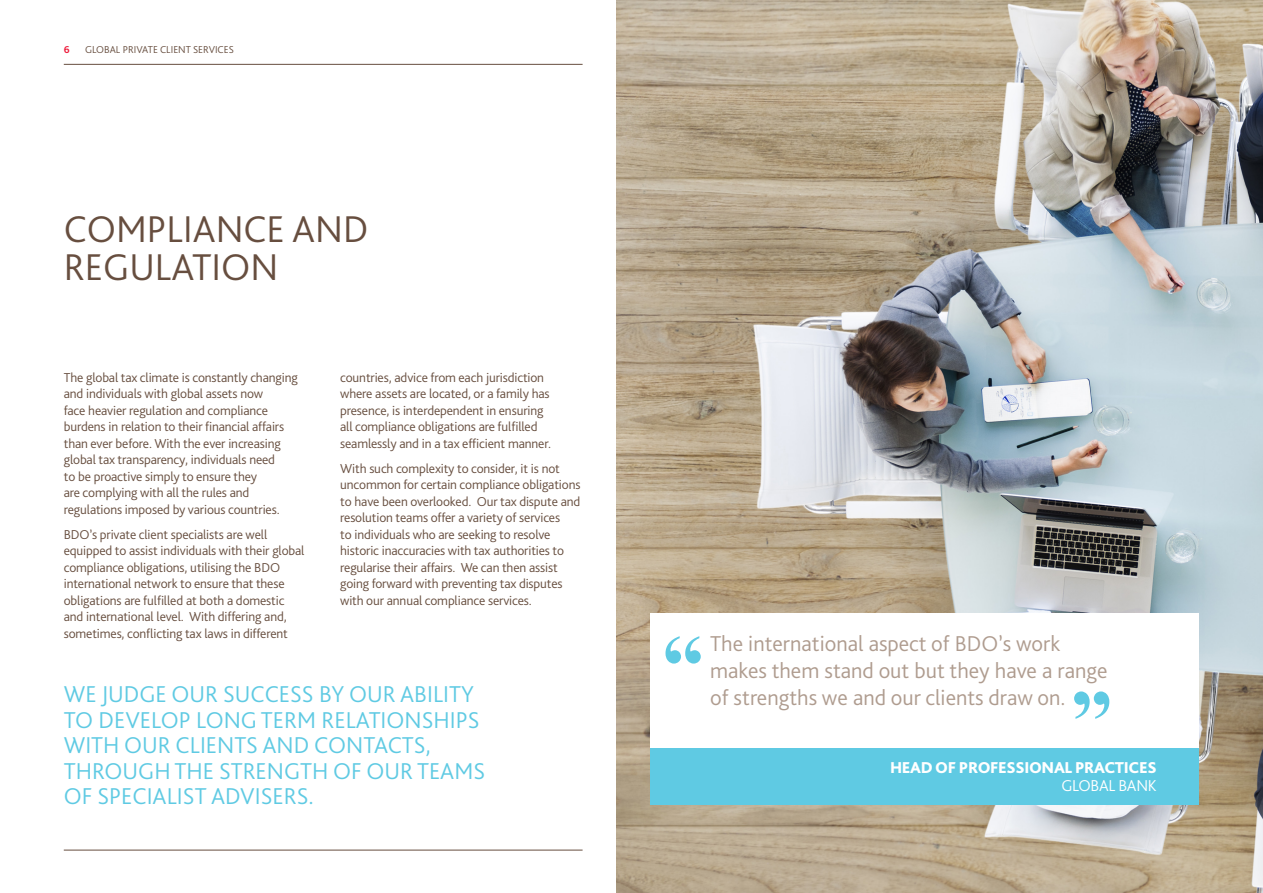
<style>
.page{position:relative;width:1263px;height:893px;background:#fff}
.page>*{position:absolute;margin:0;border:0;box-sizing:border-box;transform-origin:0 0}
.MAIN_HEADING{font:300 39px/37.5px "Bliss Pro";color:#674e3f}
.Intro{font:300 24px/25.5px "Bliss Pro";color:#5fcae3}
.quote_text{font:300 22.5px/27px "Bliss Pro";color:#af9c8f}
.Subheading_level_1{font:800 16.5px/18px "Bliss Pro";letter-spacing:-.02em;color:#fff;text-align:right}
.Body_text{font:300 13.5px/16.5px "Bliss Pro";letter-spacing:-.01em;color:#674e3f}
.t1{font:300 10.5px "Bliss Pro";color:#674e3f}
.t2{font:700 10.5px "Bliss Pro";color:#ed1a3a}
.s1{font-weight:300}
</style>
<div class="page">
<hr style="left:64px;top:64px;width:519px;height:1px;background:#674e3f">
<hr style="left:64px;top:850px;width:519px;height:1px;background:#674e3f">
<img style="left:617px;top:0;width:646px;height:893px">
<div style="left:651px;top:613px;width:548px;height:135px;background:#fff"></div>
<div style="left:651px;top:748px;width:548px;height:56px;background:#5fcae3"></div>
<svg style="left:665px;top:636px;width:36px;height:28px"></svg>
<svg style="left:1074px;top:691px;width:35px;height:28px"></svg>
<p class="t2" style="left:64px;top:43px;width:7px">6</p>
<p class="t1" style="left:85px;top:43px;width:150px">GLOBAL PRIVATE CLIENT SERVICES</p>
<p class="MAIN_HEADING" style="left:64px;top:210px;width:306px">COMPLIANCE AND<br>REGULATION</p>
<p class="Body_text" style="left:64px;top:369px;width:235px">The global tax climate is constantly changing and individuals with global assets now<br>face heavier regulation and compliance burdens in relation to their financial affairs than ever before. With the ever increasing global tax transparency, individuals need<br>to be proactive simply to ensure they<br>are complying with all the rules and regulations imposed by various countries.</p>
<p class="Body_text" style="left:64px;top:526px;width:242px">BDO’s private client specialists are well equipped to assist individuals with their global compliance obligations, utilising the BDO international network to ensure that these obligations are fulfilled at both a domestic and international level. With differing and, sometimes, conflicting tax laws in different</p>
<p class="Body_text" style="left:340px;top:369px;width:212px">countries, advice from each jurisdiction where assets are located, or a family has presence, is interdependent in ensuring all compliance obligations are fulfilled seamlessly and in a tax efficient manner.</p>
<p class="Body_text" style="left:340px;top:460px;width:242px">With such complexity to consider, it is not uncommon for certain compliance obligations to have been overlooked. Our tax dispute and resolution teams offer a variety of services<br>to individuals who are seeking to resolve historic inaccuracies with tax authorities to regularise their affairs. We can then assist going forward with preventing tax disputes with our annual compliance services.</p>
<p class="Intro" style="left:64px;top:681px;width:423px">WE JUDGE OUR SUCCESS BY OUR ABILITY<br>TO DEVELOP LONG TERM RELATIONSHIPS<br>WITH OUR CLIENTS AND CONTACTS,<br>THROUGH THE STRENGTH OF OUR TEAMS<br>OF SPECIALIST ADVISERS.</p>
<p class="quote_text" style="left:710px;top:630px;width:399px">The international aspect of BDO’s work makes them stand out but they have a range of strengths we and our clients draw on.</p>
<p class="Subheading_level_1" style="left:890px;top:758px;width:268px">HEAD OF PROFESSIONAL PRACTICES<br><span class="s1">GLOBAL BANK</span></p>
</div>
